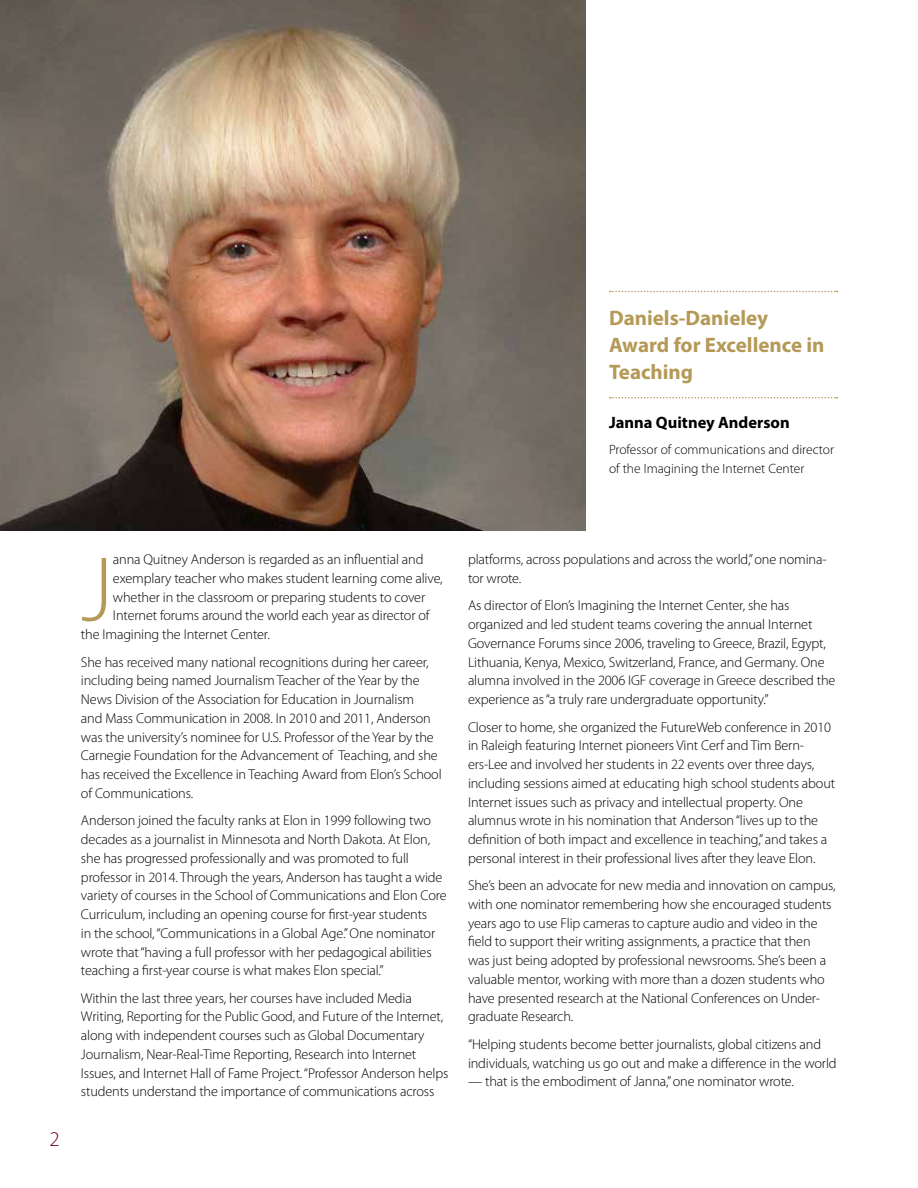
<style>
.page{position:relative;width:918px;height:1188px;background:#fff}
.page>*{position:absolute;margin:0;border:0;box-sizing:border-box;transform-origin:0 0}
.t1{font:300 92.55px "Myriad Pro";color:#b59a57}
.t2{font:700 21px/27px "Myriad Pro";color:#b59a57}
.t3{font:300 21px "Myriad Pro";color:#6d0020}
.t4{font:700 16.5px "Myriad Pro";color:#000}
.t5{font:300 14.25px/18.8px "Myriad Pro";letter-spacing:-.01em;color:#000}
.t6{font:300 13.5px/18.8px "Myriad Pro";color:#000}
</style>
<div class="page">
<svg style="left:610px;top:291px;width:227px;height:1px"></svg>
<svg style="left:610px;top:397px;width:227px;height:1px"></svg>
<img style="left:0;top:0;width:585px;height:530px">
<h2 class="t2" style="left:609px;top:303px;width:217px">Daniels-Danieley<br>Award for Excellence in<br>Teaching</h2>
<p class="t4" style="left:609px;top:411px;width:182px">Janna Quitney Anderson</p>
<p class="t6" style="left:609px;top:440px;width:226px">Professor of communications and director of the Imagining the Internet Center</p>
<h2 class="t3" style="left:49px;top:1128px;width:12px">2</h2>
<h1 class="t1" style="left:81px;top:539px;width:33px">J</h1>
<p class="t5" style="left:113px;top:550px;width:312px">anna Quitney Anderson is regarded as an influential and</p>
<p class="t5" style="left:113px;top:569px;width:331px">exemplary teacher who makes student learning come alive,</p>
<p class="t5" style="left:113px;top:588px;width:314px">whether in the classroom or preparing students to cover</p>
<p class="t5" style="left:113px;top:607px;width:318px">Internet forums around the world each year as director of</p>
<p class="t5" style="left:81px;top:625px;width:190px">the Imagining the Internet Center.</p>
<p class="t5" style="left:81px;top:653px;width:362px">She has received many national recognitions during her career, including being named Journalism Teacher of the Year by the News Division of the Association for Education in Journalism<br>and Mass Communication in 2008. In 2010 and 2011, Anderson was the university’s nominee for U.S. Professor of the Year by the Carnegie Foundation for the Advancement of Teaching, and she has received the Excellence in Teaching Award from Elon’s School of Communications.</p>
<p class="t5" style="left:81px;top:811px;width:367px">Anderson joined the faculty ranks at Elon in 1999 following two decades as a journalist in Minnesota and North Dakota. At Elon, she has progressed professionally and was promoted to full professor in 2014. Through the years, Anderson has taught a wide variety of courses in the School of Communications and Elon Core Curriculum, including an opening course for first-year students<br>in the school, “Communications in a Global Age.” One nominator wrote that “having a full professor with her pedagogical abilities teaching a first-year course is what makes Elon special.”</p>
<p class="t5" style="left:81px;top:989px;width:369px">Within the last three years, her courses have included Media Writing, Reporting for the Public Good, and Future of the Internet, along with independent courses such as Global Documentary Journalism, Near-Real-Time Reporting, Research into Internet Issues, and Internet Hall of Fame Project. “Professor Anderson helps students understand the importance of communications across</p>
<p class="t5" style="left:468px;top:550px;width:360px">platforms, across populations and across the world,” one nomina&shy;tor wrote.</p>
<p class="t5" style="left:468px;top:597px;width:369px">As director of Elon’s Imagining the Internet Center, she has organized and led student teams covering the annual Internet Governance Forums since 2006, traveling to Greece, Brazil, Egypt, Lithuania, Kenya, Mexico, Switzerland, France, and Germany. One alumna involved in the 2006 IGF coverage in Greece described the experience as “a truly rare undergraduate opportunity.”</p>
<p class="t5" style="left:468px;top:718px;width:369px">Closer to home, she organized the FutureWeb conference in 2010 in Raleigh featuring Internet pioneers Vint Cerf and Tim Bern&shy;ers-Lee and involved her students in 22 events over three days, including sessions aimed at educating high school students about Internet issues such as privacy and intellectual property. One alumnus wrote in his nomination that Anderson “lives up to the definition of both impact and excellence in teaching,” and takes a personal interest in their professional lives after they leave Elon.</p>
<p class="t5" style="left:468px;top:876px;width:369px">She’s been an advocate for new media and innovation on campus, with one nominator remembering how she encouraged students years ago to use Flip cameras to capture audio and video in the field to support their writing assignments, a practice that then was just being adopted by professional newsrooms. She’s been a valuable mentor, working with more than a dozen students who have presented research at the National Conferences on Under&shy;graduate Research.</p>
<p class="t5" style="left:468px;top:1035px;width:370px">“Helping students become better journalists, global citizens and individuals, watching us go out and make a difference in the world</p>
<p class="t5" style="left:468px;top:1072px;width:327px">— that is the embodiment of Janna,” one nominator wrote.</p>
</div>
